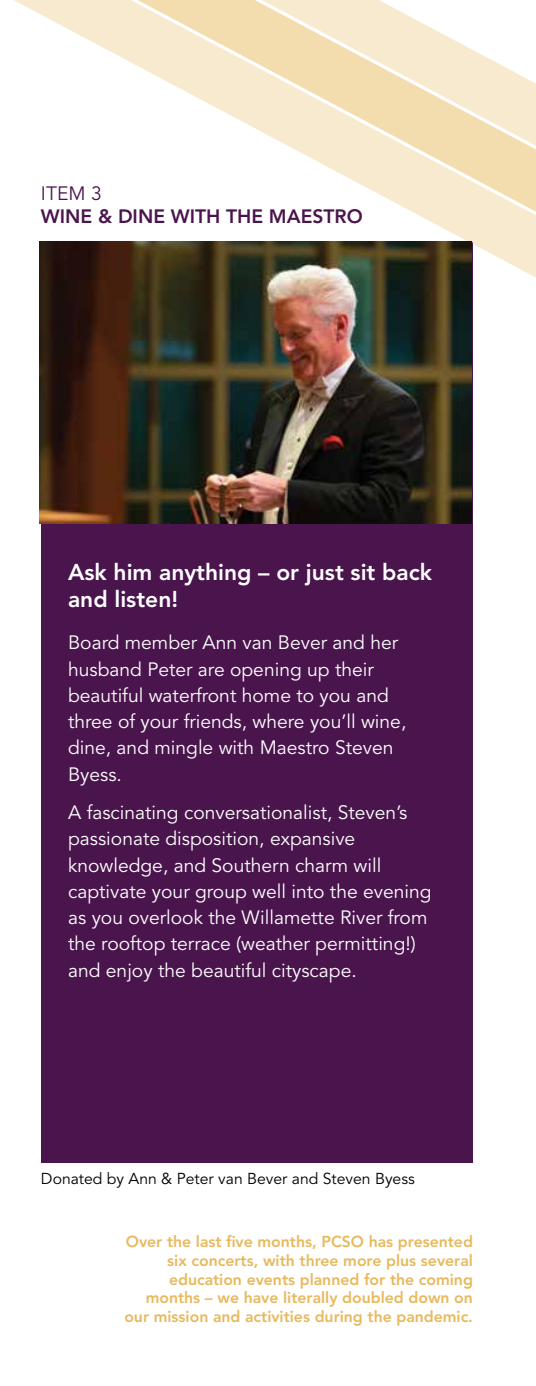
<style>
.page{position:relative;width:536px;height:1386px;background:#fff}
.page>*{position:absolute;margin:0;border:0;box-sizing:border-box;transform-origin:0 0}
.t1{font:800 22.75px/27.3px "Avenir LT Std";color:#fff}
.t2{font:19.25px/26.2px "Avenir LT Std";color:#fff}
.t3{font:800 19.25px "Avenir LT Std";color:#4a154d}
.t4{font:19.25px "Avenir LT Std";color:#4a154d}
.t5{font:800 15.75px/18.9px "Avenir LT Std";color:#e8b95d;text-align:right}
.t6{font:15.75px "Avenir LT Std";color:#000}
</style>
<div class="page">
<div style="left:41px;top:243px;width:432px;height:920px;background:#4a154d"></div>
<svg style="left:46px;top:0;width:490px;height:304px"></svg>
<img style="left:39px;top:242px;width:432px;height:282px">
<p class="t4" style="left:41px;top:185px;width:62px">ITEM 3</p>
<p class="t3" style="left:41px;top:208px;width:323px">WINE &amp; DINE WITH THE MAESTRO</p>
<p class="t1" style="left:68px;top:560px;width:365px">Ask him anything – or just sit back and listen!</p>
<p class="t2" style="left:68px;top:631px;width:339px">Board member Ann van Bever and her husband Peter are opening up their beautiful waterfront home to you and three of your friends, where you’ll wine, dine, and mingle with Maestro Steven<br>Byess.</p>
<p class="t2" style="left:68px;top:801px;width:365px">A fascinating conversationalist, Steven’s passionate disposition, expansive knowledge, and Southern charm will captivate your group well into the evening as you overlook the Willamette River from the rooftop terrace (weather permitting!) and enjoy the beautiful cityscape.</p>
<p class="t6" style="left:41px;top:1171px;width:375px">Donated by Ann &amp; Peter van Bever and Steven Byess</p>
<p class="t5" style="left:124px;top:1233px;width:350px">Over the last five months, PCSO has presented six concerts, with three more plus several education events planned for the coming months – we have literally doubled down on our mission and activities during the pandemic.</p>
</div>
